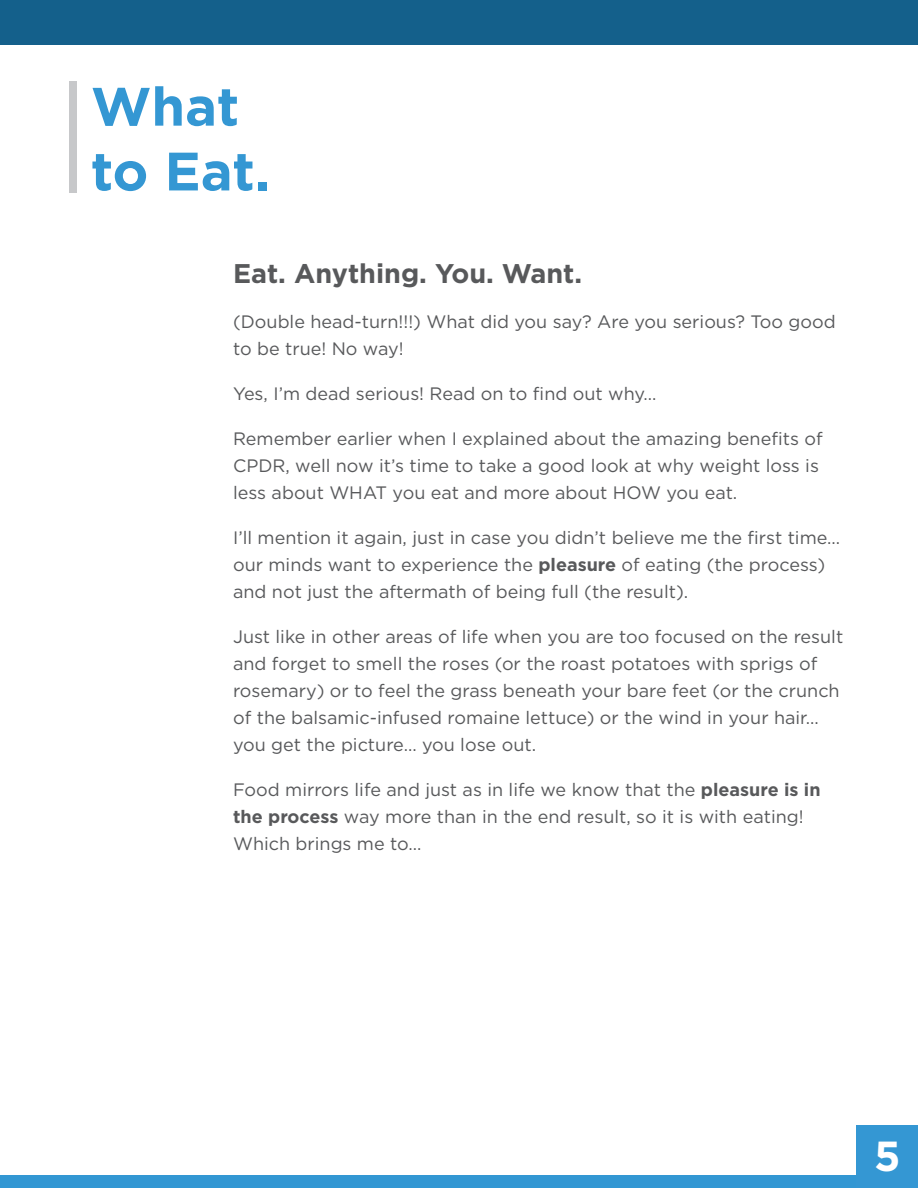
<style>
.page{position:relative;width:918px;height:1188px;background:#fff}
.page>*{position:absolute;margin:0;border:0;box-sizing:border-box;transform-origin:0 0}
.t1{font:700 54px/64.8px "Gotham";color:#3497d3}
.t2{font:700 42px "Gotham";color:#fff}
.t3{font:700 27px "Gotham";color:#58595b}
.t4{font:18px/27px "Gotham";color:#58595b}
.s1{font-weight:700}
</style>
<div class="page">
<div style="left:0;top:0;width:918px;height:45px;background:#14608b"></div>
<div style="left:0;top:1175px;width:918px;height:13px;background:#3297d3"></div>
<div style="left:856px;top:1125px;width:62px;height:63px;background:#3497d3"></div>
<div style="left:69px;top:81px;width:7px;height:112px;background:#c7c8ca"></div>
<h1 class="t1" style="left:91px;top:73px;width:181px">What to Eat.</h1>
<h3 class="t3" style="left:233px;top:258px;width:351px">Eat. Anything. You. Want.</h3>
<p class="t4" style="left:233px;top:308px;width:604px">(Double head-turn!!!) What did you say? Are you serious? Too good to be true! No way!</p>
<p class="t4" style="left:233px;top:380px;width:425px">Yes, I’m dead serious! Read on to find out why…</p>
<p class="t4" style="left:233px;top:425px;width:591px">Remember earlier when I explained about the amazing benefits of<br>CPDR, well now it’s time to take a good look at why weight loss is less about WHAT you eat and more about HOW you eat.</p>
<p class="t4" style="left:233px;top:524px;width:609px">I’ll mention it again, just in case you didn’t believe me the first time… our minds want to experience the <span class="s1">pleasure</span> of eating (the process) and not just the aftermath of being full (the result).</p>
<p class="t4" style="left:233px;top:623px;width:612px">Just like in other areas of life when you are too focused on the result and forget to smell the roses (or the roast potatoes with sprigs of rosemary) or to feel the grass beneath your bare feet (or the crunch of the balsamic-infused romaine lettuce) or the wind in your hair… you get the picture… you lose out.</p>
<p class="t4" style="left:233px;top:776px;width:589px">Food mirrors life and just as in life we know that the <span class="s1">pleasure is in the process</span> way more than in the end result, so it is with eating!<br>Which brings me to…</p>
<h2 class="t2" style="left:874px;top:1132px;width:28px">5</h2>
</div>
